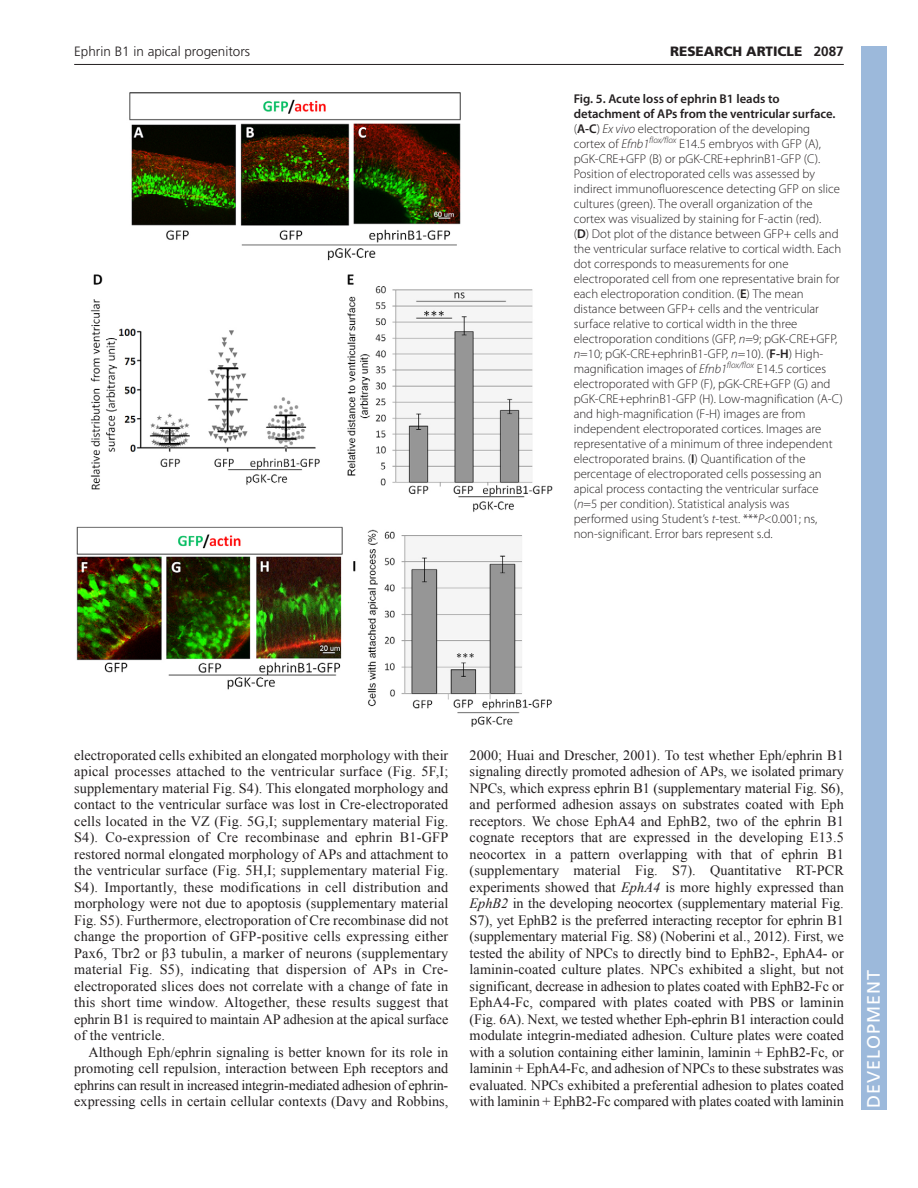
<style>
.page{position:relative;width:918px;height:1188px;background:#fff}
.page>*{position:absolute;margin:0;border:0;box-sizing:border-box;transform-origin:0 0}
.t1{font:18px "Frutiger LT Std";letter-spacing:.055em;color:#fff}
.t2{font:14.25px/16.5px "Times New Roman";letter-spacing:-.005em;color:#231f20;text-align:justify}
.t3{font:300 13.5px "Frutiger";color:#231f20}
.t4{font:900 13.5px "Frutiger LT Std";color:#231f20}
.t5{font:300 12.75px/15px "Myriad Pro";color:#231f20}
.s1{font-weight:700}
.s2{font-weight:600}
.s3{font-style:italic}
</style>
<div class="page">
<hr style="left:74px;top:64px;width:770px;height:1px;background:#231f20">
<img style="left:76px;top:92px;width:477px;height:635px">
<div style="left:861px;top:46px;width:25px;height:1064px;background:#9cb9db"></div>
<p class="t3" style="left:74px;top:46px;width:178px">Ephrin B1 in apical progenitors</p>
<p class="t4" style="left:670px;top:46px;width:175px">RESEARCH ARTICLE <span class="s1">2087</span></p>
<p class="t5" style="left:574px;top:92px;width:271px"><span class="s2">Fig. 5. Acute loss of ephrin B1 leads to detachment of APs from the ventricular surface. </span>(<span class="s2">A-C</span>) <span class="s3">Ex vivo</span> electroporation of the developing cortex of <span class="s3">Efnb1</span><sup>flox/flox</sup> E14.5 embryos with GFP (A), pGK-CRE+GFP (B) or pGK-CRE+ephrinB1-GFP (C).<br>Position of electroporated cells was assessed by indirect immunofluorescence detecting GFP on slice cultures (green). The overall organization of the cortex was visualized by staining for F-actin (red).<br>(<span class="s2">D</span>) Dot plot of the distance between GFP+ cells and the ventricular surface relative to cortical width. Each dot corresponds to measurements for one electroporated cell from one representative brain for each electroporation condition. (<span class="s2">E</span>) The mean distance between GFP+ cells and the ventricular surface relative to cortical width in the three electroporation conditions (GFP, <span class="s3">n</span>=9; pGK-CRE+GFP, <span class="s3">n</span>=10; pGK-CRE+ephrinB1-GFP, <span class="s3">n</span>=10). (<span class="s2">F-H</span>) High&shy;magnification images of <span class="s3">Efnb1</span><sup>flox/flox</sup> E14.5 cortices electroporated with GFP (F), pGK-CRE+GFP (G) and pGK-CRE+ephrinB1-GFP (H). Low-magnification (A-C) and high-magnification (F-H) images are from independent electroporated cortices. Images are representative of a minimum of three independent electroporated brains. (<span class="s2">I</span>) Quantification of the percentage of electroporated cells possessing an apical process contacting the ventricular surface (<span class="s3">n</span>=5 per condition). Statistical analysis was performed using Student’s <span class="s3">t</span>-test. ***<span class="s3">P</span>&lt;0.001; ns, non-significant. Error bars represent s.d.</p>
<p class="t2" style="left:74px;top:747px;width:376px">electroporated cells exhibited an elongated morphology with their apical processes attached to the ventricular surface (Fig. 5F,I; supplementary material Fig. S4). This elongated morphology and contact to the ventricular surface was lost in Cre-electroporated cells located in the VZ (Fig. 5G,I; supplementary material Fig.<br>S4). Co-expression of Cre recombinase and ephrin B1-GFP restored normal elongated morphology of APs and attachment to the ventricular surface (Fig. 5H,I; supplementary material Fig.<br>S4). Importantly, these modifications in cell distribution and morphology were not due to apoptosis (supplementary material Fig. S5). Furthermore, electroporation of Cre recombinase did not change the proportion of GFP-positive cells expressing either Pax6, Tbr2 or β3 tubulin, a marker of neurons (supplementary material Fig. S5), indicating that dispersion of APs in Cre&shy;electroporated slices does not correlate with a change of fate in this short time window. Altogether, these results suggest that ephrin B1 is required to maintain AP adhesion at the apical surface of the ventricle.</p>
<p class="t2" style="left:74px;top:1044px;width:376px;text-indent:14px">Although Eph/ephrin signaling is better known for its role in promoting cell repulsion, interaction between Eph receptors and ephrins can result in increased integrin-mediated adhesion of ephrin&shy;expressing cells in certain cellular contexts (Davy and Robbins,</p>
<p class="t2" style="left:470px;top:747px;width:376px">2000; Huai and Drescher, 2001). To test whether Eph/ephrin B1 signaling directly promoted adhesion of APs, we isolated primary NPCs, which express ephrin B1 (supplementary material Fig. S6), and performed adhesion assays on substrates coated with Eph receptors. We chose EphA4 and EphB2, two of the ephrin B1 cognate receptors that are expressed in the developing E13.5 neocortex in a pattern overlapping with that of ephrin B1 (supplementary material Fig. S7). Quantitative RT-PCR experiments showed that <span class="s3">EphA4</span> is more highly expressed than <span class="s3">EphB2</span> in the developing neocortex (supplementary material Fig.<br>S7), yet EphB2 is the preferred interacting receptor for ephrin B1 (supplementary material Fig. S8) (Noberini et al., 2012). First, we tested the ability of NPCs to directly bind to EphB2-, EphA4- or laminin-coated culture plates. NPCs exhibited a slight, but not significant, decrease in adhesion to plates coated with EphB2-Fc or EphA4-Fc, compared with plates coated with PBS or laminin (Fig. 6A). Next, we tested whether Eph-ephrin B1 interaction could modulate integrin-mediated adhesion. Culture plates were coated with a solution containing either laminin, laminin + EphB2-Fc, or laminin + EphA4-Fc, and adhesion of NPCs to these substrates was evaluated. NPCs exhibited a preferential adhesion to plates coated with laminin + EphB2-Fc compared with plates coated with laminin</p>
<p class="t1" style="left:863px;top:1108px;width:140px;rotate:-90deg">DEVELOPMENT</p>
</div>
